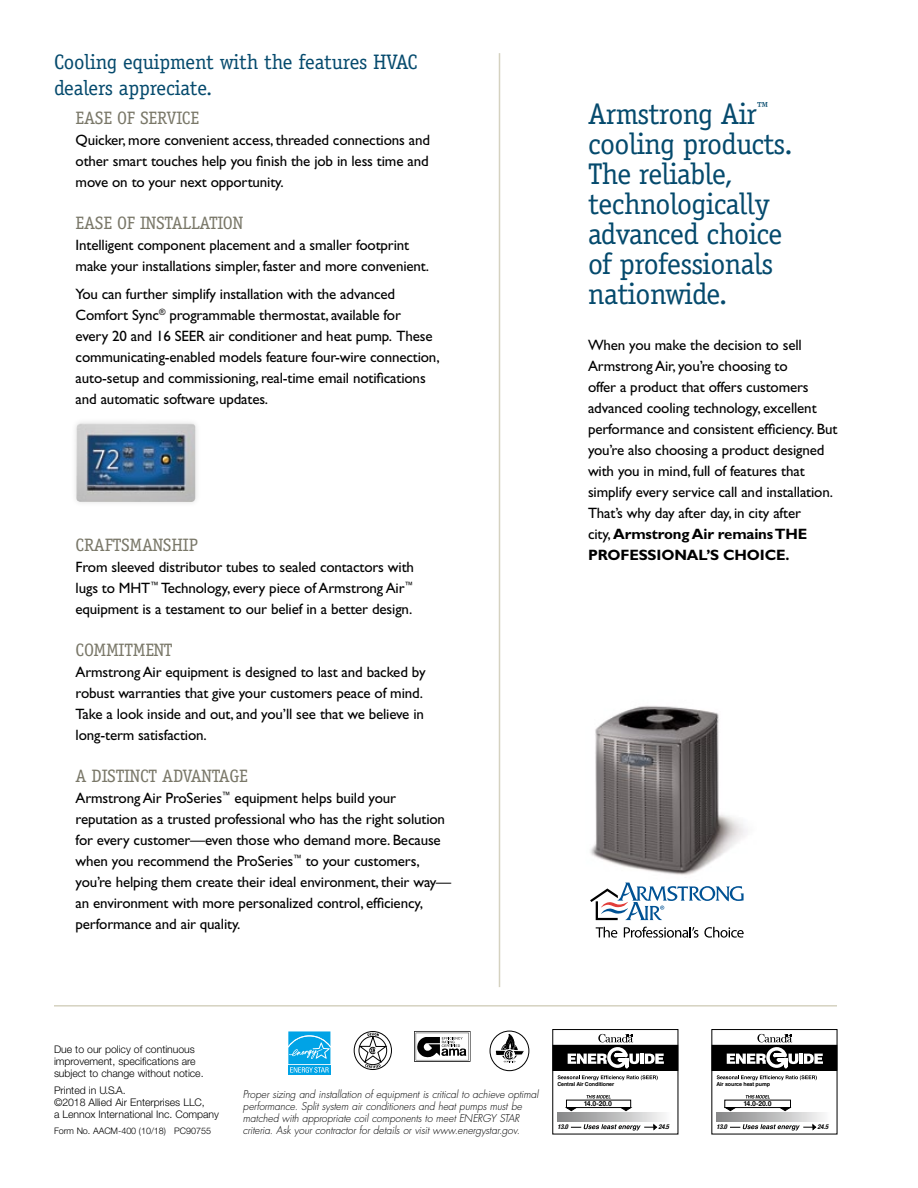
<style>
.page{position:relative;width:918px;height:1188px;background:#fff}
.page>*{position:absolute;margin:0;border:0;box-sizing:border-box;transform-origin:0 0}
.t1{font:30px/30px "Officina Serif Std";letter-spacing:-.02em;color:#054a6d}
.t2{font:21px/25.5px "Officina Serif Std";letter-spacing:-.01em;color:#054a6d}
.t3{font:18px "Officina Serif Std";letter-spacing:-.01em;color:#797768}
.t4{font:15px/21px "Gill Sans Std";letter-spacing:-.01em;color:#000}
.t5{font:italic 300 10.5px/12px "Futura Std";letter-spacing:-.005em;color:#000}
.t6{font:300 10.5px/12px "Helvetica Neue LT Std";letter-spacing:-.005em;color:#000}
.t7{font:300 9px "Helvetica Neue LT Std";letter-spacing:-.005em;color:#000}
.t8{font:700 6.9px "Helvetica LT Std";letter-spacing:-.06em;color:#000}
.t9{font:italic 700 condensed 6.6px "Helvetica Neue LT Std";letter-spacing:-.02em;color:#000}
.t10{font:700 5.4px "Helvetica LT Std";letter-spacing:-.02em;color:#000}
.s1{font-weight:700}
</style>
<div class="page">
<svg style="left:558px;top:1112px;width:106px;height:10px"></svg>
<svg style="left:566px;top:1108px;width:10px;height:3px"></svg>
<svg style="left:621px;top:1108px;width:10px;height:3px"></svg>
<div style="left:566px;top:1100px;width:65px;height:8px;border:1px solid #000"></div>
<svg style="left:586px;top:1095px;width:25px;height:4px"></svg>
<svg style="left:558px;top:1075px;width:100px;height:5px"></svg>
<div style="left:552px;top:1029px;width:126px;height:105px;border:1px solid #000"></div>
<div style="left:553px;top:1045px;width:125px;height:25px;background:#000"></div>
<hr style="left:640px;top:1054px;width:4px;height:10px;background:#fff">
<svg style="left:645px;top:1054px;width:19px;height:10px"></svg>
<svg style="left:568px;top:1034px;width:71px;height:34px"></svg>
<svg style="left:571px;top:1124px;width:86px;height:7px"></svg>
<svg style="left:717px;top:1112px;width:106px;height:10px"></svg>
<svg style="left:726px;top:1108px;width:9px;height:3px"></svg>
<svg style="left:780px;top:1108px;width:10px;height:3px"></svg>
<div style="left:724px;top:1100px;width:67px;height:8px;border:1px solid #000"></div>
<svg style="left:746px;top:1095px;width:24px;height:4px"></svg>
<svg style="left:717px;top:1075px;width:100px;height:5px"></svg>
<div style="left:712px;top:1029px;width:125px;height:105px;border:1px solid #000"></div>
<div style="left:712px;top:1045px;width:125px;height:25px;background:#000"></div>
<hr style="left:799px;top:1054px;width:4px;height:10px;background:#fff">
<svg style="left:804px;top:1054px;width:19px;height:10px"></svg>
<svg style="left:727px;top:1034px;width:71px;height:34px"></svg>
<svg style="left:730px;top:1124px;width:86px;height:7px"></svg>
<img style="left:590px;top:705px;width:157px;height:178px">
<hr style="left:499px;top:53px;width:1px;height:934px;background:#d5d2c0">
<div style="left:70px;top:417px;width:132px;height:90px;background:#fafafa"></div>
<img style="left:76px;top:423px;width:119px;height:79px">
<svg style="left:596px;top:927px;width:21px;height:11px"></svg>
<svg style="left:624px;top:927px;width:74px;height:11px"></svg>
<svg style="left:704px;top:927px;width:40px;height:11px"></svg>
<svg style="left:590px;top:883px;width:154px;height:37px"></svg>
<svg style="left:415px;top:1032px;width:54px;height:29px"></svg>
<div style="left:412px;top:1029px;width:61px;height:35px;border:2px solid #fff"></div>
<svg style="left:487px;top:1028px;width:46px;height:46px"></svg>
<svg style="left:490px;top:1031px;width:39px;height:40px"></svg>
<div style="left:490px;top:1031px;width:39px;height:40px;border:1px solid #000;border-radius:50%"></div>
<svg style="left:495px;top:1034px;width:30px;height:28px"></svg>
<svg style="left:354px;top:1032px;width:37px;height:38px"></svg>
<div style="left:354px;top:1031px;width:38px;height:39px;border:1px solid #000;border-radius:50%"></div>
<svg style="left:359px;top:1033px;width:28px;height:35px"></svg>
<hr style="left:54px;top:1005px;width:783px;height:2px;background:#d5d2c0">
<div style="left:287px;top:1030px;width:45px;height:46px;background:linear-gradient(to right,#00a3e6,#00a3e6)"></div>
<div style="left:288px;top:1065px;width:42px;height:9px;background:#00a3e6"></div>
<svg style="left:288px;top:1031px;width:42px;height:42px;background:#2fb4ea"></svg>
<h2 class="t2" style="left:54px;top:49px;width:365px">Cooling equipment with the features HVAC dealers appreciate.</h2>
<p class="t3" style="left:76px;top:108px;width:125px">EASE OF SERVICE</p>
<p class="t4" style="left:76px;top:130px;width:356px;text-align:justify">Quicker, more convenient access, threaded connections and other smart touches help you finish the job in less time and move on to your next opportunity.</p>
<p class="t3" style="left:76px;top:212px;width:169px">EASE OF INSTALLATION</p>
<p class="t4" style="left:76px;top:235px;width:355px">Intelligent component placement and a smaller footprint make your installations simpler, faster and more convenient.</p>
<p class="t4" style="left:76px;top:283px;width:366px">You can further simplify installation with the advanced Comfort Sync<sup>®</sup> programmable thermostat, available for<br>every 20 and 16 SEER air conditioner and heat pump. These communicating-enabled models feature four-wire connection, auto-setup and commissioning, real-time email notifications and automatic software updates.</p>
<p class="t3" style="left:76px;top:534px;width:124px">CRAFTSMANSHIP</p>
<p class="t4" style="left:76px;top:556px;width:340px;text-align:justify">From sleeved distributor tubes to sealed contactors with lugs to MHT<sup>™</sup> Technology, every piece of Armstrong Air<sup>™ </sup>equipment is a testament to our belief in a better design.</p>
<p class="t3" style="left:76px;top:639px;width:99px">COMMITMENT</p>
<p class="t4" style="left:76px;top:661px;width:352px">Armstrong Air equipment is designed to last and backed by robust warranties that give your customers peace of mind.<br>Take a look inside and out, and you’ll see that we believe in long-term satisfaction.</p>
<p class="t3" style="left:76px;top:765px;width:174px">A DISTINCT ADVANTAGE</p>
<p class="t4" style="left:76px;top:787px;width:377px">Armstrong Air ProSeries<sup>™</sup> equipment helps build your reputation as a trusted professional who has the right solution for every customer—even those who demand more. Because when you recommend the ProSeries<sup>™</sup> to your customers, you’re helping them create their ideal environment, their way— an environment with more personalized control, efficiency, performance and air quality.</p>
<h1 class="t1" style="left:588px;top:98px;width:206px">Armstrong Air<sup>™ </sup>cooling products.<br>The reliable, technologically advanced choice of professionals nationwide.</h1>
<p class="t4" style="left:588px;top:335px;width:251px">When you make the decision to sell Armstrong Air, you’re choosing to<br>offer a product that offers customers advanced cooling technology, excellent performance and consistent efficiency. But you’re also choosing a product designed with you in mind, full of features that simplify every service call and installation.<br>That’s why day after day, in city after<br>city, <span class="s1">Armstrong Air remains THE PROFESSIONAL’S CHOICE.</span></p>
<p class="t6" style="left:54px;top:1043px;width:151px">Due to our policy of continuous improvement, specifications are subject to change without notice.</p>
<p class="t6" style="left:54px;top:1084px;width:167px">Printed in U.S.A.<br>©2018 Allied Air Enterprises LLC,<br>a Lennox International Inc. Company</p>
<p class="t7" style="left:54px;top:1126px;width:159px">Form No. AACM-400 (10/18) PC90755</p>
<p class="t5" style="left:243px;top:1088px;width:297px">Proper sizing and installation of equipment is critical to achieve optimal performance. Split system air conditioners and heat pumps must be matched with appropriate coil components to meet ENERGY STAR criteria. Ask your contractor for details or visit www.energystar.gov.</p>
<p class="t10" style="left:557px;top:1081px;width:58px">Central Air Conditioner</p>
<p class="t9" style="left:557px;top:1123px;width:12px">13.0</p>
<p class="t9" style="left:658px;top:1123px;width:12px">24.5</p>
<p class="t8" style="left:584px;top:1100px;width:30px">14.0-20.0</p>
<p class="t10" style="left:716px;top:1081px;width:55px">Air source heat pump</p>
<p class="t9" style="left:716px;top:1123px;width:12px">13.0</p>
<p class="t9" style="left:818px;top:1123px;width:12px">24.5</p>
<p class="t8" style="left:743px;top:1100px;width:30px">14.0-20.0</p>
</div>
